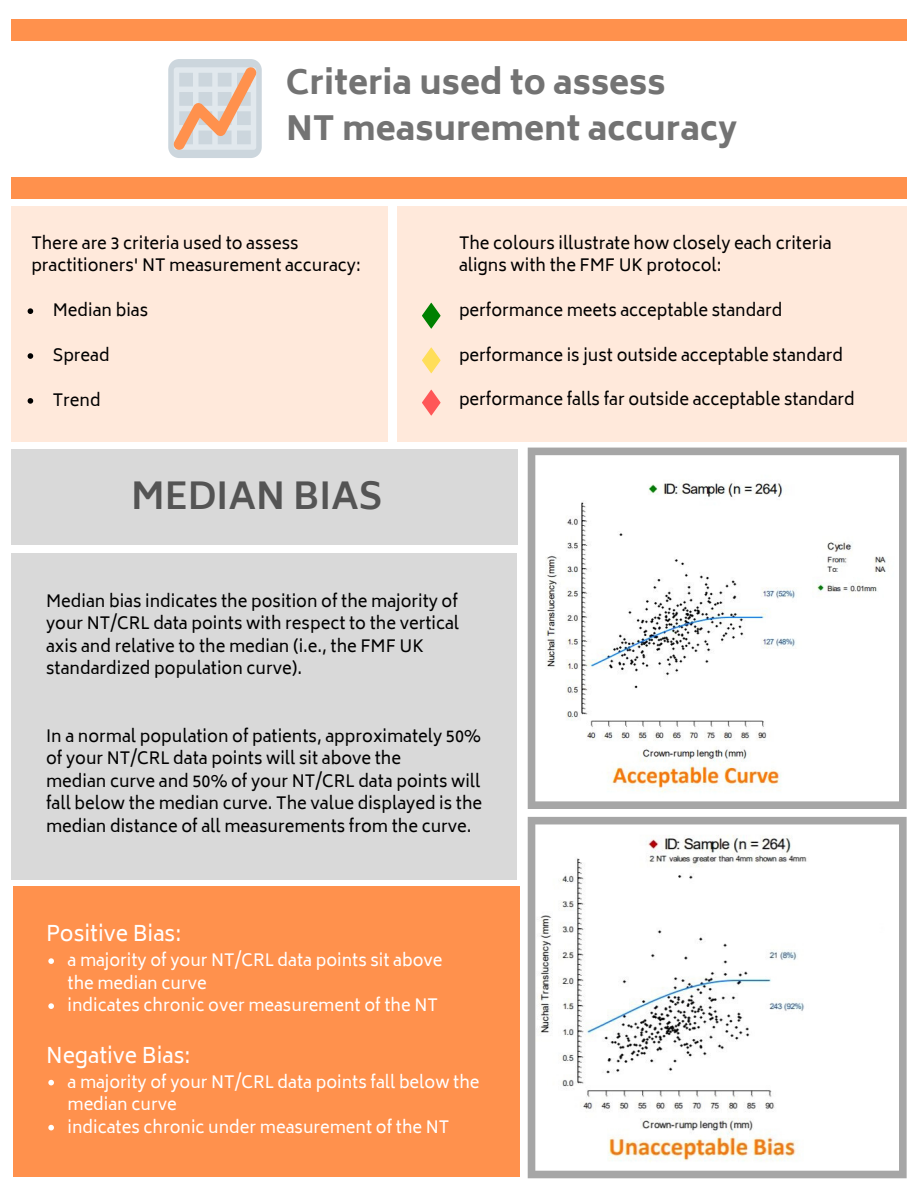
<style>
.page{position:relative;width:918px;height:1188px;background:#fff}
.page>*{position:absolute;margin:0;border:0;box-sizing:border-box;transform-origin:0 0}
.t1{font:700 36px "Biryani";color:#545454}
.t2{font:800 33px/46px "Biryani";color:#737373}
.t3{font:21px "Biryani";color:#fff}
.t4{font:16.5px/22.5px "Biryani";color:#000}
.t5{font:16.5px/22.5px "Biryani";color:#fff}
</style>
<div class="page">
<div style="left:11px;top:553px;width:506px;height:326px;background:#d9d9d9"></div>
<div style="left:11px;top:449px;width:506px;height:95px;background:#d9d9d9"></div>
<div style="left:11px;top:206px;width:377px;height:235px;background:#ffe9db"></div>
<div style="left:11px;top:19px;width:896px;height:21px;background:#ff914d"></div>
<div style="left:11px;top:177px;width:896px;height:21px;background:#ff914d"></div>
<div style="left:168px;top:59px;width:94px;height:99px;background:#ccd6dd;border-radius:11px"></div>
<svg style="left:173px;top:67px;width:84px;height:83px"></svg>
<svg style="left:28px;top:308px;width:5px;height:6px"></svg>
<svg style="left:28px;top:353px;width:5px;height:6px"></svg>
<svg style="left:28px;top:398px;width:5px;height:6px"></svg>
<div style="left:397px;top:206px;width:509px;height:235px;background:#ffe9db"></div>
<svg style="left:422px;top:303px;width:19px;height:26px"></svg>
<svg style="left:422px;top:347px;width:19px;height:26px"></svg>
<svg style="left:422px;top:390px;width:19px;height:26px"></svg>
<div style="left:14px;top:886px;width:506px;height:291px;background:#ff914d"></div>
<svg style="left:48px;top:958px;width:6px;height:6px"></svg>
<svg style="left:48px;top:1003px;width:6px;height:6px"></svg>
<svg style="left:48px;top:1080px;width:6px;height:5px"></svg>
<svg style="left:48px;top:1125px;width:6px;height:5px"></svg>
<svg style="left:528px;top:448px;width:379px;height:361px"></svg>
<svg style="left:528px;top:817px;width:379px;height:361px"></svg>
<h2 class="t2" style="left:286px;top:60px;width:453px">Criteria used to assess<br>NT measurement accuracy</h2>
<p class="t4" style="left:31px;top:232px;width:331px">There are 3 criteria used to assess practitioners' NT measurement accuracy:</p>
<p class="t4" style="left:53px;top:299px;width:97px">Median bias</p>
<p class="t4" style="left:53px;top:344px;width:58px">Spread</p>
<p class="t4" style="left:53px;top:389px;width:49px">Trend</p>
<h3 class="t1" style="left:131px;top:475px;width:253px">MEDIAN BIAS</h3>
<p class="t4" style="left:459px;top:232px;width:374px">The colours illustrate how closely each criteria aligns with the FMF UK protocol:</p>
<p class="t4" style="left:459px;top:299px;width:325px">performance meets acceptable standard</p>
<p class="t4" style="left:459px;top:344px;width:386px">performance is just outside acceptable standard</p>
<p class="t4" style="left:459px;top:388px;width:397px">performance falls far outside acceptable standard</p>
<p class="t4" style="left:46px;top:590px;width:415px">Median bias indicates the position of the majority of your NT/CRL data points with respect to the vertical axis and relative to the median (i.e., the FMF UK standardized population curve).</p>
<p class="t4" style="left:46px;top:725px;width:438px">In a normal population of patients, approximately 50% of your NT/CRL data points will sit above the<br>median curve and 50% of your NT/CRL data points will fall below the median curve. The value displayed is the median distance of all measurements from the curve.</p>
<p class="t3" style="left:46px;top:922px;width:137px">Positive Bias:</p>
<p class="t5" style="left:68px;top:949px;width:377px">a majority of your NT/CRL data points sit above the median curve</p>
<p class="t5" style="left:68px;top:994px;width:372px">indicates chronic over measurement of the NT</p>
<p class="t3" style="left:46px;top:1043px;width:146px">Negative Bias:</p>
<p class="t5" style="left:68px;top:1071px;width:414px">a majority of your NT/CRL data points fall below the median curve</p>
<p class="t5" style="left:68px;top:1116px;width:383px">indicates chronic under measurement of the NT</p>
</div>
